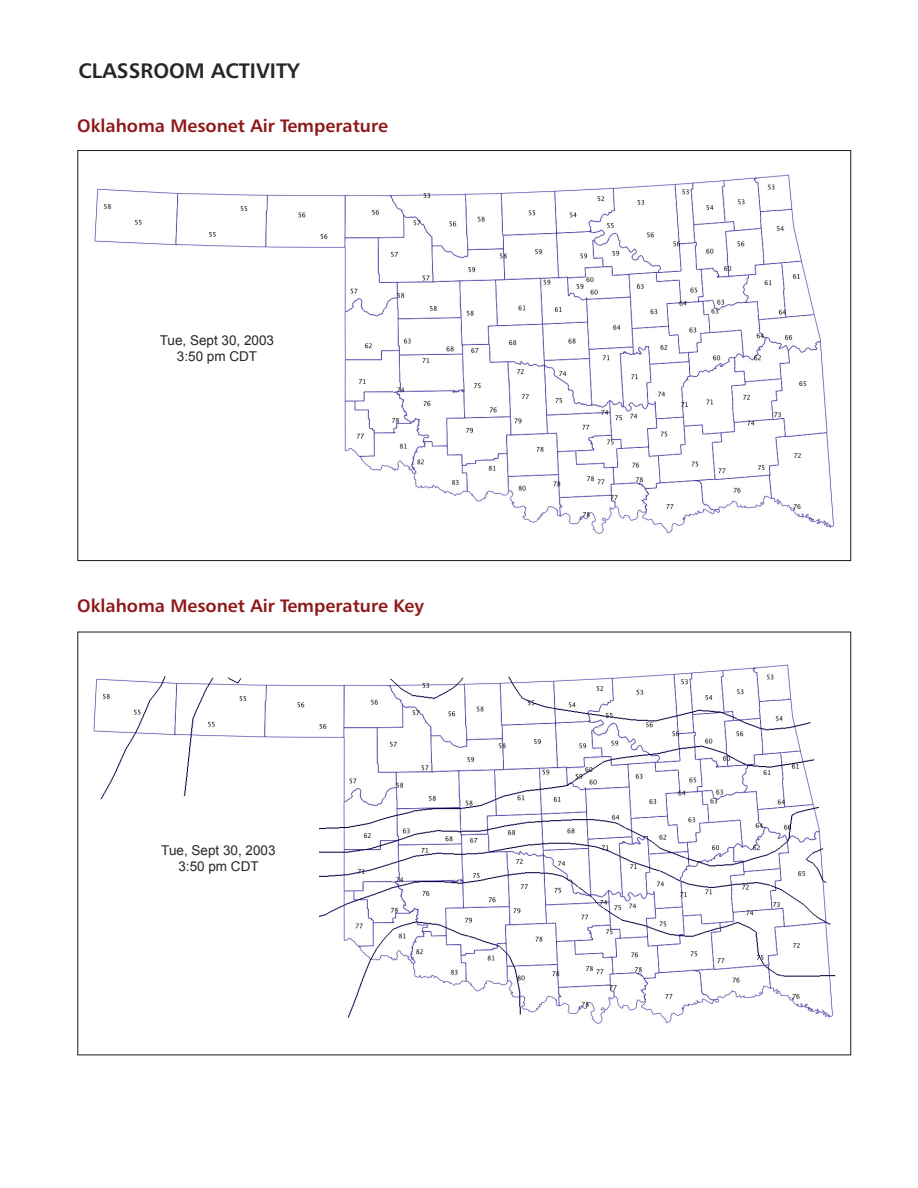
<style>
.page{position:relative;width:918px;height:1188px;background:#fff}
.page>*{position:absolute;margin:0;border:0;box-sizing:border-box;transform-origin:0 0}
.t1{font:21px "Humanist 777 BT Bold B";color:#282525}
.t2{font:18px "Humanist 777 BT Bold B";color:#8e181a}
.t3{font:13.5px/16.2px "Arial";color:#282525;text-align:center}
</style>
<div class="page">
<img style="left:94px;top:174px;width:741px;height:360px">
<img style="left:93px;top:664px;width:743px;height:360px">
<div style="left:116px;top:319px;width:201px;height:65px;background:#fff"></div>
<div style="left:118px;top:797px;width:201px;height:138px;background:#fff"></div>
<p class="t1" style="left:78px;top:57px;width:223px">CLASSROOM ACTIVITY</p>
<p class="t2" style="left:77px;top:114px;width:312px">Oklahoma Mesonet Air Temperature</p>
<p class="t3" style="left:160px;top:332px;width:116px">Tue, Sept 30, 2003<br>3:50 pm CDT</p>
<p class="t2" style="left:77px;top:594px;width:348px">Oklahoma Mesonet Air Temperature Key</p>
<p class="t3" style="left:161px;top:842px;width:116px">Tue, Sept 30, 2003<br>3:50 pm CDT</p>
</div>
